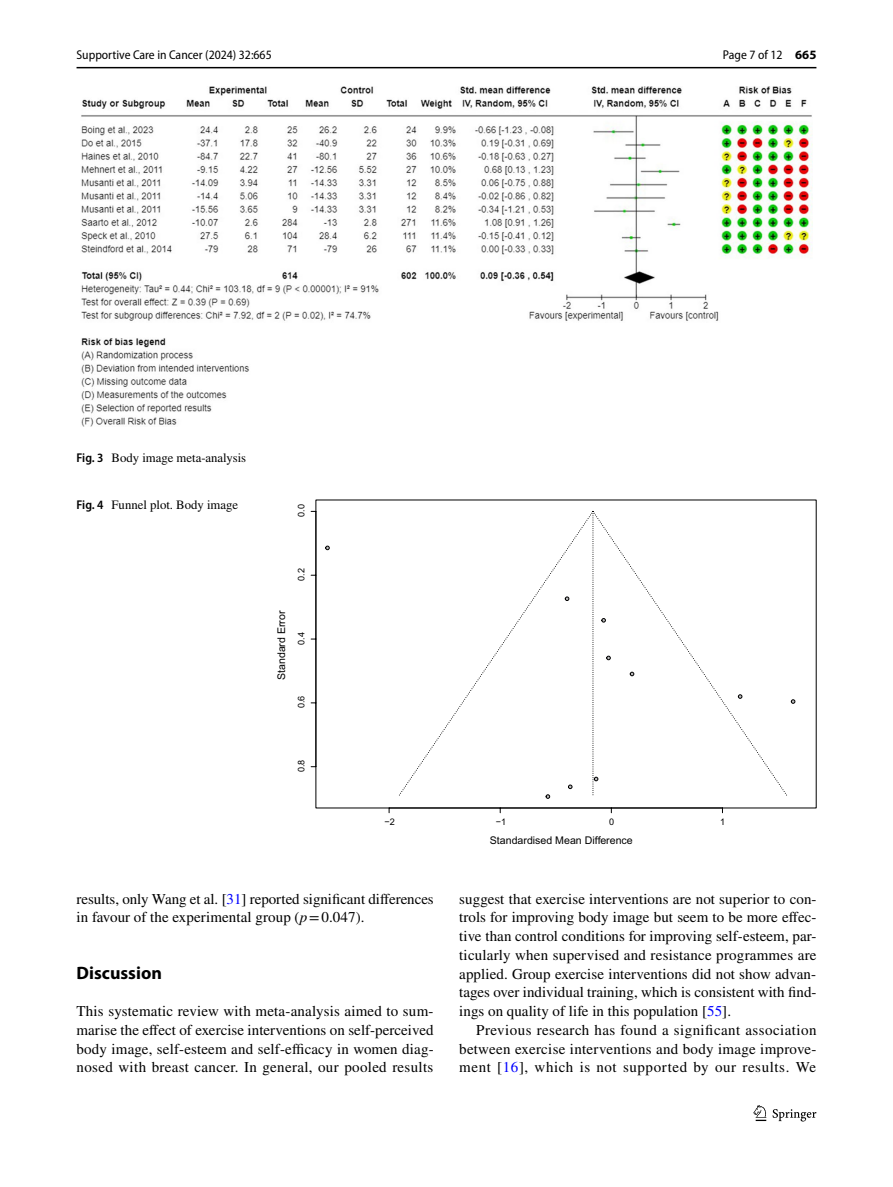
<style>
.page{position:relative;width:893px;height:1187px;background:#fff}
.page>*{position:absolute;margin:0;border:0;box-sizing:border-box;transform-origin:0 0}
.t1{font:700 18px "Myriad Pro";color:#000}
.t2{font:15px/18.8px "STIX";letter-spacing:.005em;color:#000;text-align:justify}
.t3{font:12.75px "STIX";color:#000}
.t4{font:semi-condensed 12.75px "Myriad Pro";color:#000}
.t5{font:10.65px "Arial";color:#000}
.t6{font:9.15px "Arial";color:#000}
.s1{font-weight:700;font-stretch:normal}
.s2{font-family:"Myriad Pro";font-weight:600;font-stretch:semi-condensed}
.s3{color:#00f}
.s4{font-style:italic}
</style>
<div class="page">
<hr style="left:77px;top:67px;width:739px;height:1px;background:#000">
<svg style="left:753px;top:1105px;width:13px;height:15px"></svg>
<svg style="left:773px;top:1109px;width:43px;height:12px"></svg>
<img style="left:81px;top:87px;width:731px;height:339px">
<svg style="left:791px;top:699px;width:4px;height:4px"></svg>
<svg style="left:325px;top:546px;width:5px;height:4px"></svg>
<svg style="left:399px;top:511px;width:388px;height:286px"></svg>
<p class="t4" style="left:77px;top:48px;width:197px">Supportive Care in Cancer (2024) 32:665</p>
<p class="t4" style="left:723px;top:48px;width:95px">Page 7 of 12 <span class="s1">665</span></p>
<p class="t3" style="left:77px;top:448px;width:171px"><span class="s2">Fig. 3</span> Body image meta-analysis</p>
<p class="t3" style="left:77px;top:496px;width:163px"><span class="s2">Fig. 4</span> Funnel plot. Body image</p>
<p class="t6" style="left:295px;top:517px;width:14px;rotate:-90deg">0.0</p>
<p class="t5" style="left:274px;top:680px;width:71px;rotate:-90deg">Standard Error</p>
<p class="t6" style="left:295px;top:580px;width:14px;rotate:-90deg">0.2</p>
<p class="t6" style="left:295px;top:644px;width:14px;rotate:-90deg">0.4</p>
<p class="t6" style="left:295px;top:708px;width:14px;rotate:-90deg">0.6</p>
<p class="t6" style="left:295px;top:772px;width:14px;rotate:-90deg">0.8</p>
<p class="t6" style="left:385px;top:815px;width:12px">−2</p>
<p class="t6" style="left:496px;top:815px;width:12px">−1</p>
<p class="t6" style="left:609px;top:815px;width:7px">0</p>
<p class="t6" style="left:720px;top:815px;width:7px">1</p>
<p class="t5" style="left:490px;top:833px;width:144px">Standardised Mean Difference</p>
<p class="t2" style="left:77px;top:890px;width:359px">results, only Wang et al. [<span class="s3">31</span>] reported significant differences in favour of the experimental group (<span class="s4">p</span>=0.047).</p>
<p class="t1" style="left:77px;top:960px;width:87px">Discussion</p>
<p class="t2" style="left:77px;top:1002px;width:359px">This systematic review with meta-analysis aimed to sum&shy;marise the effect of exercise interventions on self-perceived body image, self-esteem and self-efficacy in women diag&shy;nosed with breast cancer. In general, our pooled results</p>
<p class="t2" style="left:459px;top:890px;width:359px">suggest that exercise interventions are not superior to con&shy;trols for improving body image but seem to be more effec&shy;tive than control conditions for improving self-esteem, par&shy;ticularly when supervised and resistance programmes are applied. Group exercise interventions did not show advan&shy;tages over individual training, which is consistent with find&shy;ings on quality of life in this population [<span class="s3">55</span>].</p>
<p class="t2" style="left:459px;top:1021px;width:359px;text-indent:17px">Previous research has found a significant association between exercise interventions and body image improve&shy;ment [<span class="s3">16</span>], which is not supported by our results. We</p>
</div>
